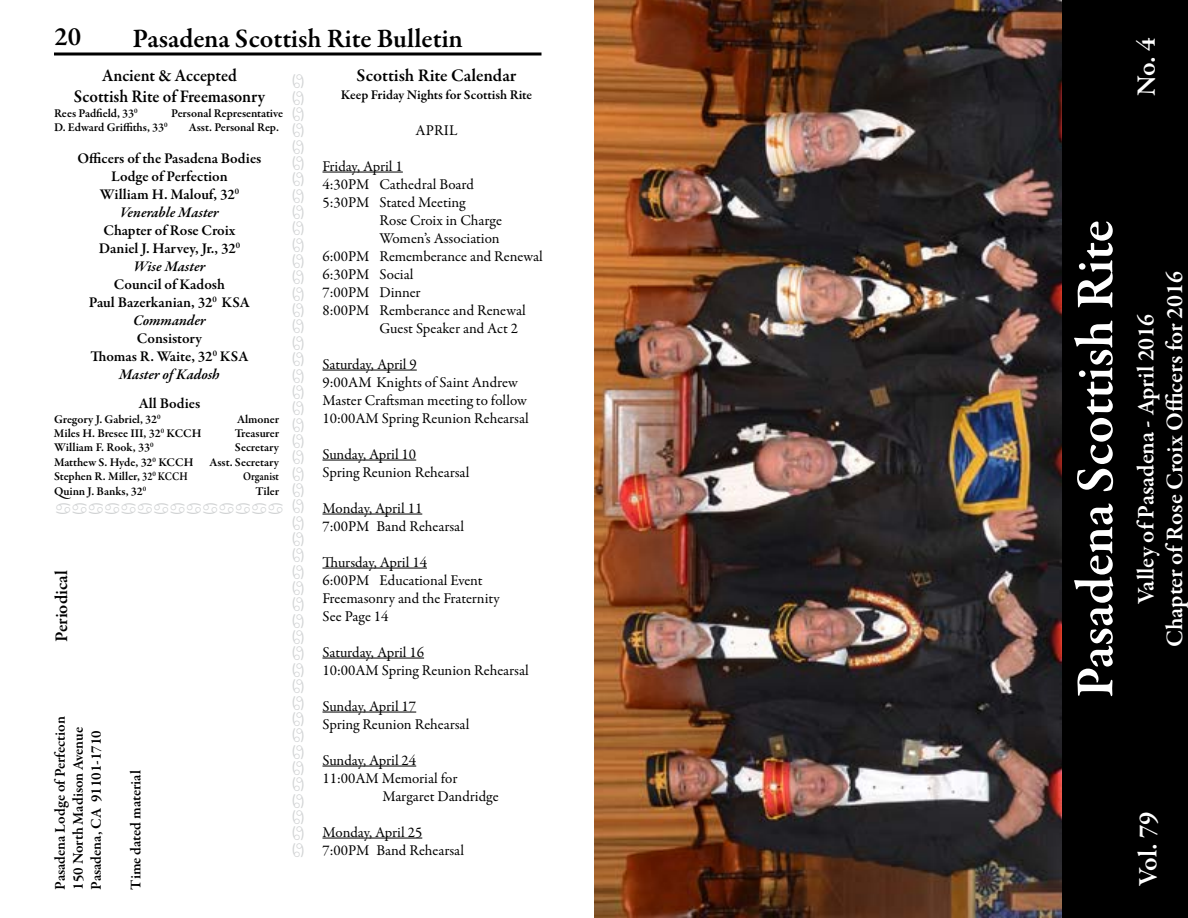
<style>
.page{position:relative;width:1188px;height:918px;background:#fff}
.page>*{position:absolute;margin:0;border:0;box-sizing:border-box;transform-origin:0 0}
.t1{font:600 54px "Garamond Premr Pro";letter-spacing:-.005em;color:#fff}
.t2{font:600 27px "Garamond Premr Pro";color:#000}
.t3{font:600 27px "Garamond Premr Pro";color:#fff}
.t4{font:600 24px/28.8px "Garamond Premr Pro";color:#fff;text-align:center}
.t5{font:600 18px/21.6px "Garamond Premr Pro";color:#000;text-align:center;scale:.94 1}
.t6{font:600 18px "Garamond Premr Pro";color:#000}
.t7{font:15px/18px "Garamond Premr Pro";color:#000}
.t8{font:600 15px/18px "Garamond Premr Pro";color:#000;text-align:center}
.t9{font:600 13.5px "Garamond Premr Pro";letter-spacing:-.005em;color:#000}
.t10{font:600 12px "Garamond Premr Pro";color:#000}
.t11{font:600 12px "Garamond Premr Pro";color:#000;scale:.85 1}
.s1{font-style:italic}
</style>
<div class="page">
<hr style="left:322px;top:172px;width:81px;height:1px;background:#000">
<hr style="left:322px;top:370px;width:95px;height:1px;background:#000">
<hr style="left:322px;top:460px;width:94px;height:1px;background:#000">
<hr style="left:322px;top:514px;width:100px;height:1px;background:#000">
<hr style="left:322px;top:568px;width:105px;height:1px;background:#000">
<hr style="left:322px;top:658px;width:102px;height:1px;background:#000">
<hr style="left:322px;top:712px;width:94px;height:1px;background:#000">
<hr style="left:322px;top:766px;width:94px;height:1px;background:#000">
<hr style="left:322px;top:838px;width:100px;height:1px;background:#000">
<svg style="left:54px;top:52px;width:488px;height:4px;fill:#7f7f7f"></svg>
<div style="left:1062px;top:0;width:100px;height:918px;background:#000"></div>
<div style="left:1126px;top:0;width:62px;height:918px;background:#000"></div>
<img style="left:594px;top:0;width:468px;height:918px">
<h2 class="t2" style="left:54px;top:20px;width:28px">20</h2>
<h2 class="t2" style="left:133px;top:22px;width:332px">Pasadena Scottish Rite Bulletin</h2>
<p class="t5" style="left:74px;top:64px;width:205px">Ancient &amp; Accepted<br>Scottish Rite of Freemasonry</p>
<p class="t10" style="left:54px;top:106px;width:85px">Rees Padfield, 33<sup>0</sup></p>
<p class="t10" style="left:171px;top:106px;width:113px">Personal Representative</p>
<p class="t10" style="left:54px;top:120px;width:115px">D. Edward Griffiths, 33<sup>0</sup></p>
<p class="t10" style="left:189px;top:120px;width:92px">Asst. Personal Rep.</p>
<p class="t8" style="left:78px;top:150px;width:185px">Officers of the Pasadena Bodies<br>Lodge of Perfection<br>William H. Malouf, 32<sup>0<br></sup><span class="s1">Venerable Master</span></p>
<p class="t8" style="left:99px;top:222px;width:143px">Chapter of Rose Croix<br>Daniel J. Harvey, Jr., 32<sup>0<br></sup><span class="s1">Wise Master</span></p>
<p class="t8" style="left:89px;top:276px;width:163px">Council of Kadosh<br>Paul Bazerkanian, 32<sup>0</sup> KSA<br><span class="s1">Commander</span></p>
<p class="t8" style="left:90px;top:330px;width:160px">Consistory<br>Thomas R. Waite, 32<sup>0</sup> KSA<br><span class="s1">Master of Kadosh</span></p>
<p class="t8" style="left:139px;top:395px;width:63px">All Bodies</p>
<p class="t10" style="left:54px;top:412px;width:108px">Gregory J. Gabriel, 32<sup>0</sup></p>
<p class="t10" style="left:237px;top:412px;width:43px">Almoner</p>
<p class="t10" style="left:54px;top:426px;width:149px">Miles H. Bresee III, 32<sup>0</sup> KCCH</p>
<p class="t10" style="left:235px;top:426px;width:46px">Treasurer</p>
<p class="t10" style="left:54px;top:440px;width:101px">William F. Rook, 33<sup>0</sup></p>
<p class="t10" style="left:235px;top:440px;width:46px">Secretary</p>
<p class="t10" style="left:54px;top:455px;width:141px">Matthew S. Hyde, 32<sup>0</sup> KCCH</p>
<p class="t10" style="left:209px;top:455px;width:71px">Asst. Secretary</p>
<p class="t10" style="left:54px;top:469px;width:135px">Stephen R. Miller, 32<sup>0</sup> KCCH</p>
<p class="t11" style="left:243px;top:469px;width:44px">Organist</p>
<p class="t10" style="left:54px;top:484px;width:94px">Quinn J. Banks, 32<sup>0</sup></p>
<p class="t10" style="left:255px;top:484px;width:25px">Tiler</p>
<p class="t6" style="left:51px;top:642px;width:73px;rotate:-90deg">Periodical</p>
<p class="t8" style="left:51px;top:890px;width:175px;text-align:left;rotate:-90deg">Pasadena Lodge of Perfection<br>150 North Madison Avenue<br>Pasadena, CA 91101-1710</p>
<p class="t8" style="left:127px;top:890px;width:121px;rotate:-90deg">Time dated material</p>
<p class="t6" style="left:357px;top:64px;width:161px">Scottish Rite Calendar</p>
<p class="t9" style="left:341px;top:86px;width:193px">Keep Friday Nights for Scottish Rite</p>
<p class="t7" style="left:416px;top:121px;width:43px">APRIL</p>
<p class="t7" style="left:322px;top:157px;width:82px">Friday, April 1</p>
<p class="t7" style="left:322px;top:175px;width:153px">4:30PM Cathedral Board</p>
<p class="t7" style="left:322px;top:193px;width:144px">5:30PM Stated Meeting</p>
<p class="t7" style="left:379px;top:211px;width:124px">Rose Croix in Charge</p>
<p class="t7" style="left:379px;top:229px;width:122px">Women’s Association</p>
<p class="t7" style="left:322px;top:247px;width:222px">6:00PM Rememberance and Renewal</p>
<p class="t7" style="left:322px;top:265px;width:93px">6:30PM Social</p>
<p class="t7" style="left:322px;top:283px;width:100px">7:00PM Dinner</p>
<p class="t7" style="left:322px;top:301px;width:205px">8:00PM Remberance and Renewal</p>
<p class="t7" style="left:379px;top:319px;width:140px">Guest Speaker and Act 2</p>
<p class="t7" style="left:322px;top:355px;width:208px">Saturday, April 9<br>9:00AM Knights of Saint Andrew<br>Master Craftsman meeting to follow<br>10:00AM Spring Reunion Rehearsal</p>
<p class="t7" style="left:322px;top:445px;width:148px">Sunday, April 10<br>Spring Reunion Rehearsal</p>
<p class="t7" style="left:322px;top:499px;width:143px">Monday, April 11<br>7:00PM Band Rehearsal</p>
<p class="t7" style="left:322px;top:553px;width:179px">Thursday, April 14<br>6:00PM Educational Event<br>Freemasonry and the Fraternity<br>See Page 14</p>
<p class="t7" style="left:322px;top:643px;width:208px">Saturday, April 16<br>10:00AM Spring Reunion Rehearsal</p>
<p class="t7" style="left:322px;top:697px;width:148px">Sunday, April 17<br>Spring Reunion Rehearsal</p>
<p class="t7" style="left:322px;top:751px;width:95px">Sunday, April 24</p>
<p class="t7" style="left:322px;top:769px;width:137px">11:00AM Memorial for</p>
<p class="t7" style="left:382px;top:787px;width:118px">Margaret Dandridge</p>
<p class="t7" style="left:322px;top:823px;width:143px">Monday, April 25<br>7:00PM Band Rehearsal</p>
<h2 class="t3" style="left:1130px;top:96px;width:60px;rotate:-90deg">No. 4</h2>
<h2 class="t3" style="left:1130px;top:51px;width:15px;rotate:-90deg">7</h2>
<h1 class="t1" style="left:1063px;top:698px;width:479px;rotate:-90deg">Pasadena Scottish Rite</h1>
<h3 class="t4" style="left:1132px;top:647px;width:377px;rotate:-90deg">Valley of Pasadena - April 2016<br>Chapter of Rose Croix Officers for 2016</h3>
<h3 class="t4" style="left:1132px;top:636px;width:356px;rotate:-90deg">Valley of Pasadena - July/August 2014</h3>
<h2 class="t3" style="left:1132px;top:825px;width:15px;rotate:-90deg">7</h2>
<h2 class="t3" style="left:1132px;top:886px;width:76px;rotate:-90deg">Vol. 79</h2>
</div>
